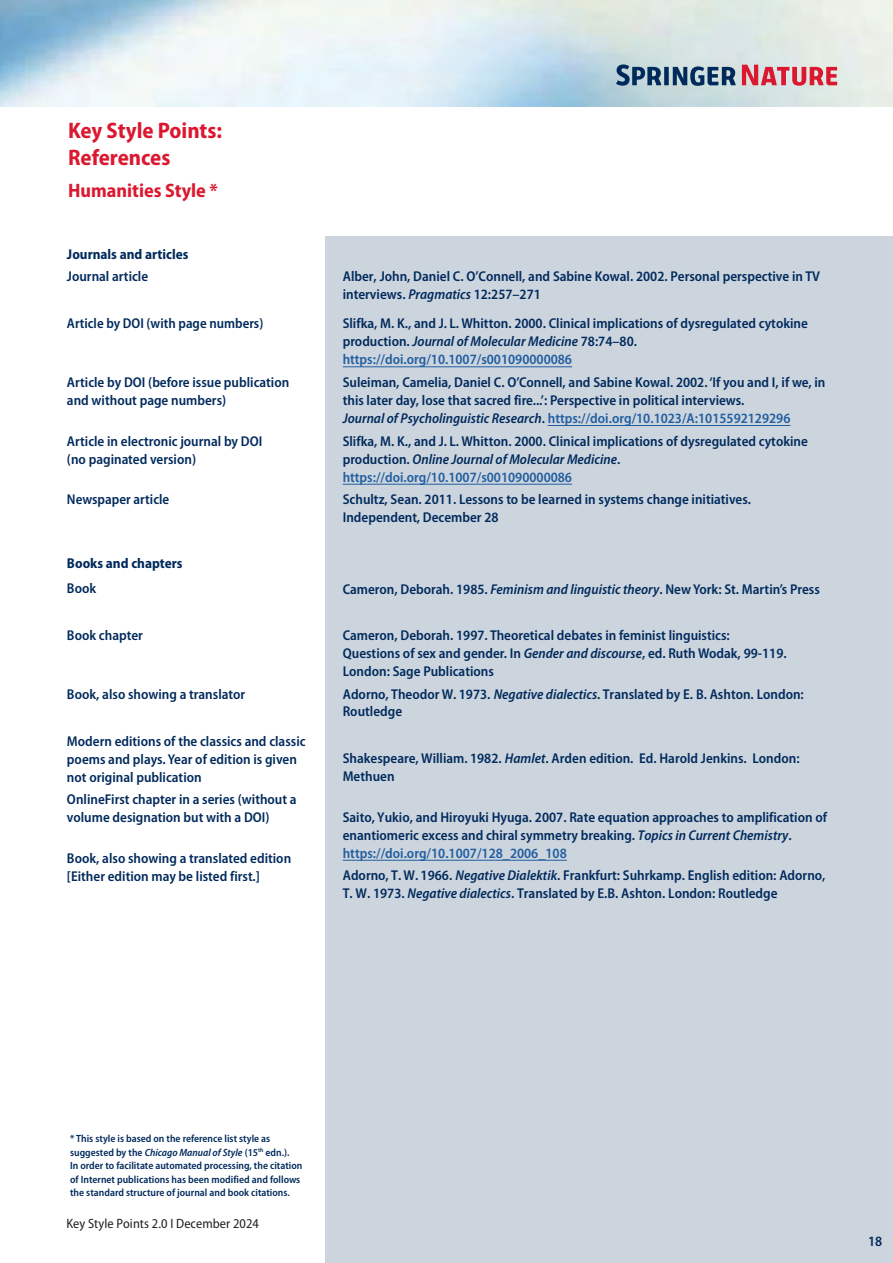
<style>
.page{position:relative;width:893px;height:1263px;background:#fff}
.page>*{position:absolute;margin:0;border:0;box-sizing:border-box;transform-origin:0 0}
.t1{font:700 semi-condensed 22.5px/27px "Myriad Pro";color:#db1830}
.t2{font:700 semi-condensed 19.5px "Myriad Pro";color:#db1830}
.t3{font:600 semi-condensed 14.25px/18px "Myriad Pro";color:#002a5c}
.t4{font:700 semi-condensed 14.25px "Myriad Pro";color:#002a5c}
.t5{font:semi-condensed 13.5px "Myriad Pro";letter-spacing:.005em;color:#231f20}
.t6{font:600 semi-condensed 10.5px/13.5px "Myriad Pro";color:#002a5c}
.s1{font-style:italic}
.s2{color:#215e9f}
</style>
<div class="page">
<div style="left:325px;top:236px;width:568px;height:1027px;background:#ccd4de"></div>
<img style="left:0;top:0;width:893px;height:106px">
<svg style="left:616px;top:64px;width:120px;height:22px"></svg>
<svg style="left:742px;top:65px;width:95px;height:21px"></svg>
<hr style="left:343px;top:366px;width:229px;height:1px;background:#215e9f">
<hr style="left:548px;top:425px;width:242px;height:1px;background:#215e9f">
<hr style="left:343px;top:484px;width:229px;height:1px;background:#215e9f">
<hr style="left:343px;top:860px;width:224px;height:1px;background:#215e9f">
<h1 class="t1" style="left:68px;top:117px;width:156px">Key Style Points:<br>References</h1>
<h2 class="t2" style="left:68px;top:179px;width:152px">Humanities Style *</h2>
<p class="t4" style="left:67px;top:246px;width:123px">Journals and articles</p>
<p class="t3" style="left:67px;top:268px;width:83px">Journal article</p>
<p class="t3" style="left:67px;top:315px;width:198px">Article by DOI (with page numbers)</p>
<p class="t3" style="left:67px;top:373px;width:224px">Article by DOI (before issue publication and without page numbers)</p>
<p class="t3" style="left:67px;top:432px;width:197px">Article in electronic journal by DOI (no paginated version)</p>
<p class="t3" style="left:67px;top:491px;width:104px">Newspaper article</p>
<p class="t4" style="left:67px;top:555px;width:117px">Books and chapters</p>
<p class="t3" style="left:67px;top:580px;width:31px">Book</p>
<p class="t3" style="left:67px;top:627px;width:77px">Book chapter</p>
<p class="t3" style="left:67px;top:685px;width:180px">Book, also showing a translator</p>
<p class="t3" style="left:67px;top:732px;width:240px">Modern editions of the classics and classic poems and plays. Year of edition is given not original publication</p>
<p class="t3" style="left:67px;top:791px;width:231px">OnlineFirst chapter in a series (without a volume designation but with a DOI)</p>
<p class="t3" style="left:67px;top:850px;width:226px">Book, also showing a translated edition [Either edition may be listed first.]</p>
<p class="t3" style="left:343px;top:268px;width:479px">Alber, John, Daniel C. O’Connell, and Sabine Kowal. 2002. Personal perspective in TV interviews. <span class="s1">Pragmatics</span> 12:257–271</p>
<p class="t3" style="left:343px;top:315px;width:467px">Slifka, M. K., and J. L. Whitton. 2000. Clinical implications of dysregulated cytokine production. <span class="s1">Journal of Molecular Medicine</span> 78:74–80. <span class="s2">https://doi.org/10.1007/s001090000086</span></p>
<p class="t3" style="left:343px;top:373px;width:484px">Suleiman, Camelia, Daniel C. O’Connell, and Sabine Kowal. 2002. ‘If you and I, if we, in this later day, lose that sacred fire...’: Perspective in political interviews.<br><span class="s1">Journal of Psycholinguistic Research</span>. <span class="s2">https://doi.org/10.1023/A:1015592129296</span></p>
<p class="t3" style="left:343px;top:432px;width:467px">Slifka, M. K., and J. L. Whitton. 2000. Clinical implications of dysregulated cytokine production. <span class="s1">Online Journal of Molecular Medicine</span>. <span class="s2">https://doi.org/10.1007/s001090000086</span></p>
<p class="t3" style="left:343px;top:491px;width:410px">Schultz, Sean. 2011. Lessons to be learned in systems change initiatives.<br>Independent, December 28</p>
<p class="t3" style="left:343px;top:580px;width:479px">Cameron, Deborah. 1985. <span class="s1">Feminism and linguistic theory</span>. New York: St. Martin’s Press</p>
<p class="t3" style="left:343px;top:627px;width:445px">Cameron, Deborah. 1997. Theoretical debates in feminist linguistics:<br>Questions of sex and gender. In <span class="s1">Gender and discourse</span>, ed. Ruth Wodak, 99-119.<br>London: Sage Publications</p>
<p class="t3" style="left:343px;top:686px;width:463px;line-height:17.1px">Adorno, Theodor W. 1973. <span class="s1">Negative dialectics</span>. Translated by E. B. Ashton. London:<br>Routledge</p>
<p class="t3" style="left:343px;top:749px;width:458px">Shakespeare, William. 1982. <span class="s1">Hamlet</span>. Arden edition. Ed. Harold Jenkins. London:<br>Methuen</p>
<p class="t3" style="left:343px;top:808px;width:486px">Saito, Yukio, and Hiroyuki Hyuga. 2007. Rate equation approaches to amplification of enantiomeric excess and chiral symmetry breaking. <span class="s1">Topics in Current Chemistry</span>. <span class="s2">https://doi.org/10.1007/128_2006_108</span></p>
<p class="t3" style="left:343px;top:867px;width:484px">Adorno, T. W. 1966. <span class="s1">Negative Dialektik</span>. Frankfurt: Suhrkamp. English edition: Adorno,<br>T. W. 1973. <span class="s1">Negative dialectics</span>. Translated by E.B. Ashton. London: Routledge</p>
<p class="t6" style="left:70px;top:1132px;width:234px">* This style is based on the reference list style as suggested by the <span class="s1">Chicago Manual of Style</span> (15<sup>th</sup> edn.).<br>In order to facilitate automated processing, the citation of Internet publications has been modified and follows the standard structure of journal and book citations.</p>
<p class="t5" style="left:66px;top:1216px;width:194px">Key Style Points 2.0 І December 2024</p>
<p class="t3" style="left:868px;top:1233px;width:16px">18</p>
</div>
